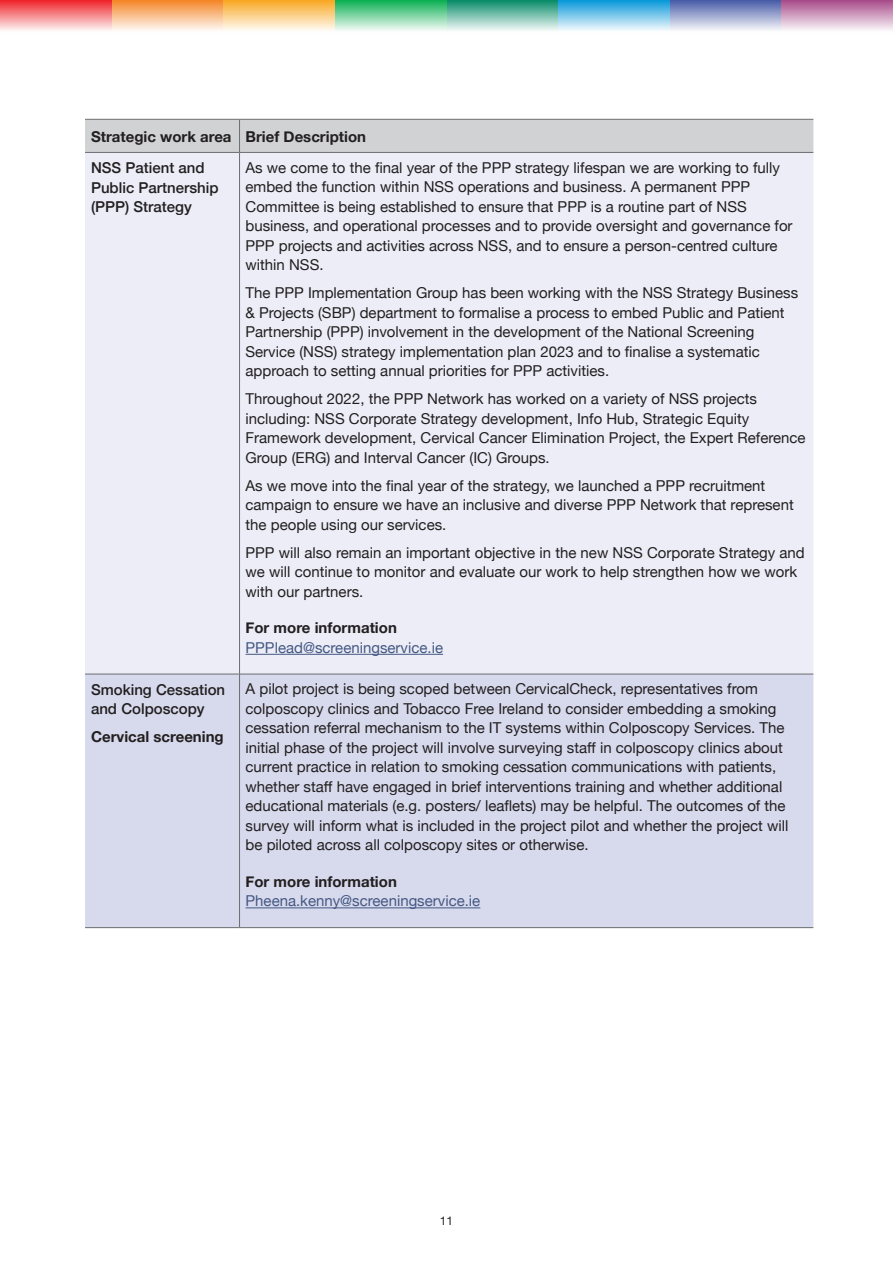
<style>
.page{position:relative;width:893px;height:1263px;background:#fff}
.page>*{position:absolute;margin:0;border:0;box-sizing:border-box;transform-origin:0 0}
.body_text{font:15px/19.5px "Helvetica Neue";color:#231f20}
.body_text-2{font:15px/19.5px "Helvetica Neue";color:#455883}
.body_text-3{font:500 15px/19.5px "Helvetica Neue";color:#231f20}
.body_text-4{font:700 15px "Helvetica Neue";color:#231f20}
.t1{font:12px "Helvetica Neue";color:#231f20}
.s1{font-weight:700;color:#231f20}
</style>
<div class="page">
<svg style="left:670px;top:0;width:111px;height:30px;background:#9ba6cf"></svg>
<svg style="left:781px;top:0;width:112px;height:30px;background:#cf9dbf"></svg>
<svg style="left:558px;top:0;width:112px;height:31px;background:#7dc8eb"></svg>
<svg style="left:446px;top:0;width:112px;height:31px;background:#7dc2af"></svg>
<svg style="left:335px;top:0;width:111px;height:31px;background:#7ed4a3"></svg>
<svg style="left:223px;top:0;width:112px;height:31px;background:#fbd08a"></svg>
<svg style="left:112px;top:0;width:111px;height:31px;background:#f9bf8d"></svg>
<svg style="left:0;top:0;width:112px;height:31px;background:#f58b8e"></svg>
<div style="left:85px;top:120px;width:728px;height:32px;background:#d1d2d4"></div>
<div style="left:85px;top:153px;width:728px;height:521px;background:#ecedf7"></div>
<div style="left:85px;top:675px;width:728px;height:252px;background:#d7daed"></div>
<hr style="left:85px;top:119px;width:155px;height:1px;background:#6c6d70">
<hr style="left:240px;top:119px;width:573px;height:1px;background:#6c6d70">
<hr style="left:239px;top:120px;width:1px;height:32px;background:#6c6d70">
<hr style="left:85px;top:152px;width:155px;height:1px;background:#6c6d70">
<hr style="left:240px;top:152px;width:573px;height:1px;background:#6c6d70">
<hr style="left:239px;top:153px;width:1px;height:521px;background:#6c6d70">
<hr style="left:85px;top:674px;width:155px;height:1px;background:#6c6d70">
<hr style="left:240px;top:674px;width:573px;height:1px;background:#6c6d70">
<hr style="left:239px;top:674px;width:1px;height:253px;background:#6c6d70">
<hr style="left:85px;top:927px;width:155px;height:1px;background:#6c6d70">
<hr style="left:240px;top:927px;width:573px;height:1px;background:#6c6d70">
<hr style="left:246px;top:654px;width:197px;height:1px;background:#455883">
<hr style="left:246px;top:907px;width:234px;height:1px;background:#455883">
<p class="body_text-4" style="left:91px;top:125px;width:142px">Strategic work area</p>
<p class="body_text-4" style="left:246px;top:125px;width:122px">Brief Description</p>
<p class="body_text-3" style="left:91px;top:157px;width:129px">NSS Patient and<br>Public Partnership (PPP) Strategy</p>
<p class="body_text" style="left:246px;top:158px;width:549px">As we come to the final year of the PPP strategy lifespan we are working to fully embed the function within NSS operations and business. A permanent PPP Committee is being established to ensure that PPP is a routine part of NSS business, and operational processes and to provide oversight and governance for PPP projects and activities across NSS, and to ensure a person-centred culture within NSS.</p>
<p class="body_text" style="left:246px;top:284px;width:554px">The PPP Implementation Group has been working with the NSS Strategy Business &amp; Projects (SBP) department to formalise a process to embed Public and Patient Partnership (PPP) involvement in the development of the National Screening Service (NSS) strategy implementation plan 2023 and to finalise a systematic approach to setting annual priorities for PPP activities.</p>
<p class="body_text" style="left:246px;top:390px;width:562px">Throughout 2022, the PPP Network has worked on a variety of NSS projects including: NSS Corporate Strategy development, Info Hub, Strategic Equity Framework development, Cervical Cancer Elimination Project, the Expert Reference Group (ERG) and Interval Cancer (IC) Groups.</p>
<p class="body_text" style="left:246px;top:476px;width:550px">As we move into the final year of the strategy, we launched a PPP recruitment campaign to ensure we have an inclusive and diverse PPP Network that represent the people using our services.</p>
<p class="body_text" style="left:246px;top:543px;width:561px">PPP will also remain an important objective in the new NSS Corporate Strategy and we will continue to monitor and evaluate our work to help strengthen how we work with our partners.</p>
<p class="body_text-2" style="left:246px;top:619px;width:199px"><span class="s1">For more information<br></span>PPPlead@screeningservice.ie</p>
<p class="body_text-3" style="left:91px;top:678px;width:136px">Smoking Cessation and Colposcopy</p>
<p class="body_text-4" style="left:91px;top:725px;width:134px">Cervical screening</p>
<p class="body_text" style="left:246px;top:680px;width:544px">A pilot project is being scoped between CervicalCheck, representatives from colposcopy clinics and Tobacco Free Ireland to consider embedding a smoking cessation referral mechanism to the IT systems within Colposcopy Services. The initial phase of the project will involve surveying staff in colposcopy clinics about current practice in relation to smoking cessation communications with patients, whether staff have engaged in brief interventions training and whether additional educational materials (e.g. posters/ leaflets) may be helpful. The outcomes of the survey will inform what is included in the project pilot and whether the project will be piloted across all colposcopy sites or otherwise.</p>
<p class="body_text-2" style="left:246px;top:873px;width:236px"><span class="s1">For more information<br></span>Pheena.kenny@screeningservice.ie</p>
<p class="t1" style="left:440px;top:1212px;width:15px">11</p>
</div>
